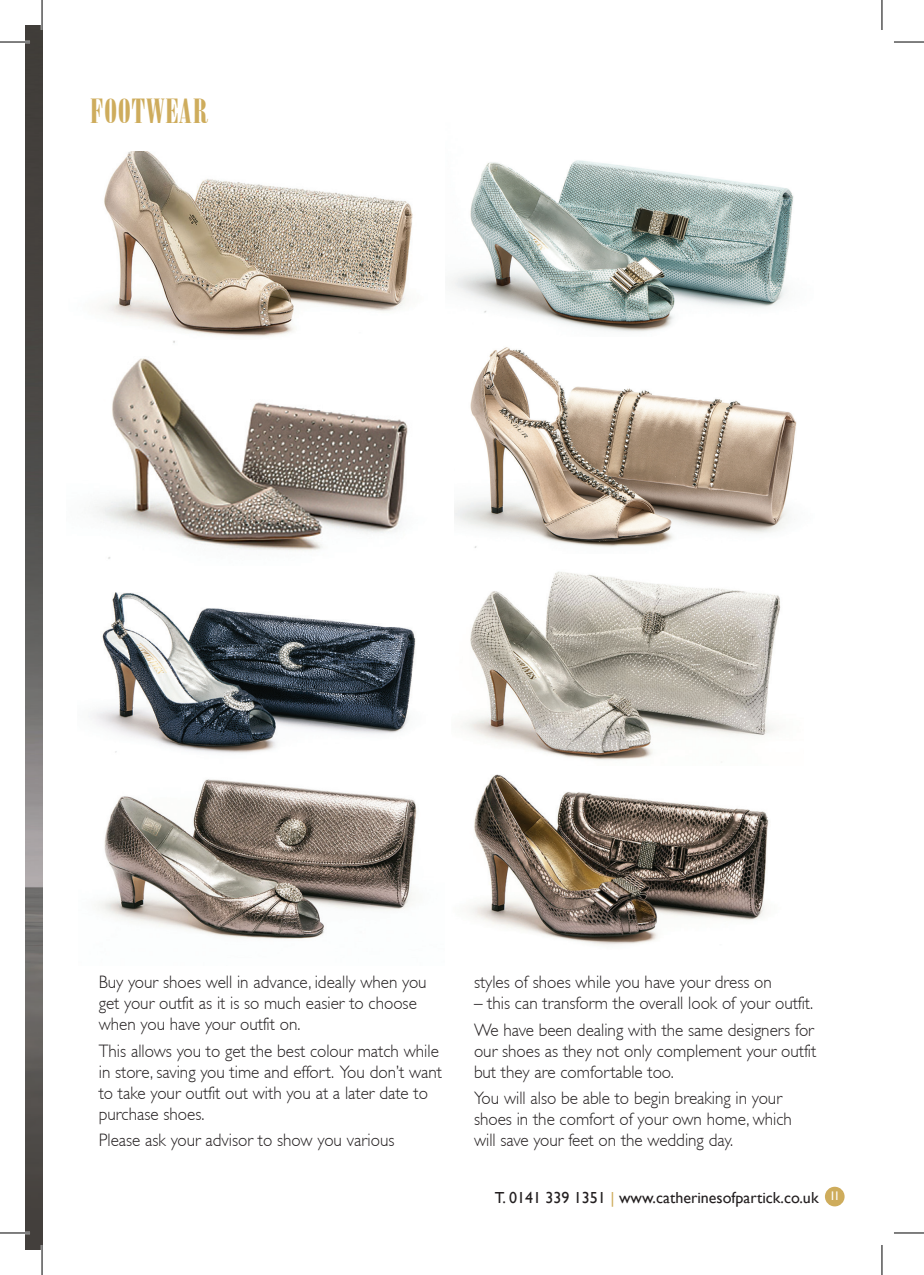
<style>
.page{position:relative;width:924px;height:1275px;background:#fff}
.page>*{position:absolute;margin:0;border:0;box-sizing:border-box;transform-origin:0 0}
.t1{font:extra-condensed 34px "Bodoni Poster";letter-spacing:.02em;color:#ceac5c}
.t2{font:300 18px/21px "Gill Sans";color:#231f20;scale:.95 1}
.t3{font:16px "Gill Sans";color:#231f20}
.t4{font:12.4px "Gill Sans";color:#fff}
.s1{color:#ceac5c}
</style>
<div class="page">
<img style="left:25px;top:25px;width:17px;height:1225px">
<img style="left:101px;top:151px;width:312px;height:190px">
<img style="left:451px;top:160px;width:343px;height:172px">
<img style="left:95px;top:341px;width:313px;height:218px">
<img style="left:454px;top:347px;width:343px;height:201px">
<img style="left:89px;top:592px;width:327px;height:161px">
<img style="left:98px;top:779px;width:319px;height:160px">
<img style="left:470px;top:774px;width:299px;height:171px">
<img style="left:461px;top:571px;width:320px;height:192px">
<div style="left:824px;top:1186px;width:20px;height:20px;background:#ceac5c;border-radius:50%"></div>
<hr style="left:0;top:41px;width:30px;height:2px;background:#fff">
<hr style="left:0;top:1231px;width:30px;height:3px;background:#fff">
<hr style="left:41px;top:0;width:2px;height:30px;background:#fff">
<hr style="left:41px;top:1245px;width:2px;height:30px;background:#fff">
<hr style="left:0;top:42px;width:30px;height:1px;background:#000">
<hr style="left:893px;top:42px;width:30px;height:1px;background:#000">
<hr style="left:0;top:1232px;width:30px;height:1px;background:#000">
<hr style="left:893px;top:1232px;width:30px;height:1px;background:#000">
<hr style="left:42px;top:0;width:1px;height:30px;background:#000">
<hr style="left:42px;top:1245px;width:1px;height:30px;background:#000">
<hr style="left:881px;top:0;width:1px;height:30px;background:#000">
<hr style="left:881px;top:1245px;width:1px;height:30px;background:#000">
<p class="t1" style="left:90px;top:92px;width:120px">FOOTWEAR</p>
<p class="t2" style="left:99px;top:971px;width:346px">Buy your shoes well in advance, ideally when you get your outfit as it is so much easier to choose when you have your outfit on.</p>
<p class="t2" style="left:99px;top:1040px;width:362px">This allows you to get the best colour match while in store, saving you time and effort. You don’t want to take your outfit out with you at a later date to purchase shoes.</p>
<p class="t2" style="left:99px;top:1130px;width:312px">Please ask your advisor to show you various</p>
<p class="t2" style="left:474px;top:971px;width:315px">styles of shoes while you have your dress on</p>
<p class="t2" style="left:474px;top:992px;width:358px">– this can transform the overall look of your outfit.</p>
<p class="t2" style="left:474px;top:1019px;width:361px">We have been dealing with the same designers for our shoes as they not only complement your outfit but they are comfortable too.</p>
<p class="t2" style="left:474px;top:1088px;width:336px">You will also be able to begin breaking in your shoes in the comfort of your own home, which will save your feet on the wedding day.</p>
<p class="t3" style="left:494px;top:1188px;width:325px">T. 0141 339 1351 <span class="s1">|</span> www.catherinesofpartick.co.uk</p>
<p class="t4" style="left:829px;top:1188px;width:12px">11</p>
</div>
